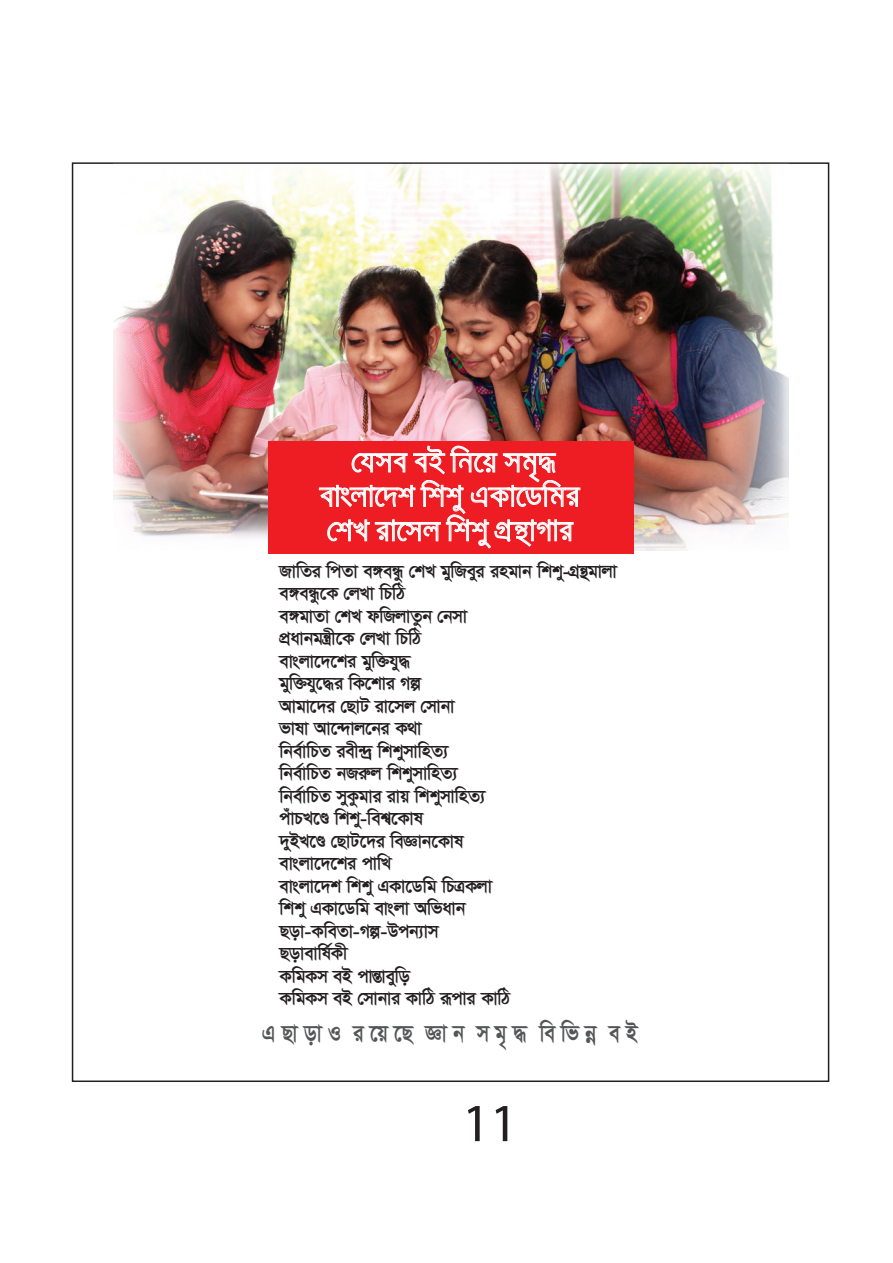
<style>
.page{position:relative;width:893px;height:1263px;background:#fff}
.page>*{position:absolute;margin:0;border:0;box-sizing:border-box;transform-origin:0 0}
.t1{font:54px "Myriad Pro";color:#231f20}
.t2{font:700 27.9px "Sutonny MJ";color:#545557;scale:.87 1}
.t3{font:24.3px/34.3px "Siyam Rupali ANSI";color:#fff;text-align:center}
.t4{font:700 21.15px/22.5px "Sutonny MJ";color:#231f20}
</style>
<div class="page">
<div style="left:72px;top:162px;width:757px;height:920px;background:#fff;border:2px solid #231f20"></div>
<img style="left:113px;top:163px;width:675px;height:388px">
<div style="left:268px;top:441px;width:365px;height:113px;background:#ee1d23"></div>
<svg style="left:319px;top:445px;width:262px;height:104px"></svg>
<p class="t3" style="left:320px;top:446px;width:262px">†HME EB WB‡Q MG„×<br>EVSJV‡`K WKKYGKV‡WWGI †KL IV‡MJ WKKYMÖŠ’VMVI</p>
<p class="t4" style="left:280px;top:561px;width:339px">RVWZI WCZV E½EÜZ†KL GYWREYI INGVB WKKY-MÖŠ’GVJV<br>E½EÜZ‡K †JLV WPWV<br>E½GVZV †KL DWRJVZZB †BMV<br>CÖAVBGŠ¿X‡K †JLV WPWV<br>EVSJV‡`‡KI GYW³HY×<br>GYW³HY‡×I WK‡KVI MÍ<br>AVGV‡`I †QVU IV‡MJ †MVBV<br>FVLV AV‡›`VJ‡BI K_V<br>WBE©VWPZ IEX›`ªWKKYMVWNZ¨<br>WBE©VWPZ BRIÆJ WKKYMVWNZ¨<br>WBE©VWPZ MYKZGVI IVQ WKKYMVWNZ¨<br>CUVPL‡Ð WKKY-WEK^‡KVL<br>`YBL‡Ð †QVU‡`I WEÁVB‡KVL<br>EVSJV‡`‡KI CVWL<br>EVSJV‡`K WKKYGKV‡WWG WPÎKJV<br>WKKYGKV‡WWG EVSJV AWFAVB<br>QOV-KWEZV-MÍ-DCB¨VM<br>QOVEVWL©KX<br>KWGKM EB CVŠÍVEYWO<br>KWGKM EB †MVBVI KVWV IƑCVI KVWV</p>
<h2 class="t2" style="left:262px;top:1017px;width:432px">G QV OV I I ‡Q ‡Q ÁV B M G„× WE WF BŒ E B</h2>
<h1 class="t1" style="left:462px;top:1090px;width:57px">11</h1>
</div>
